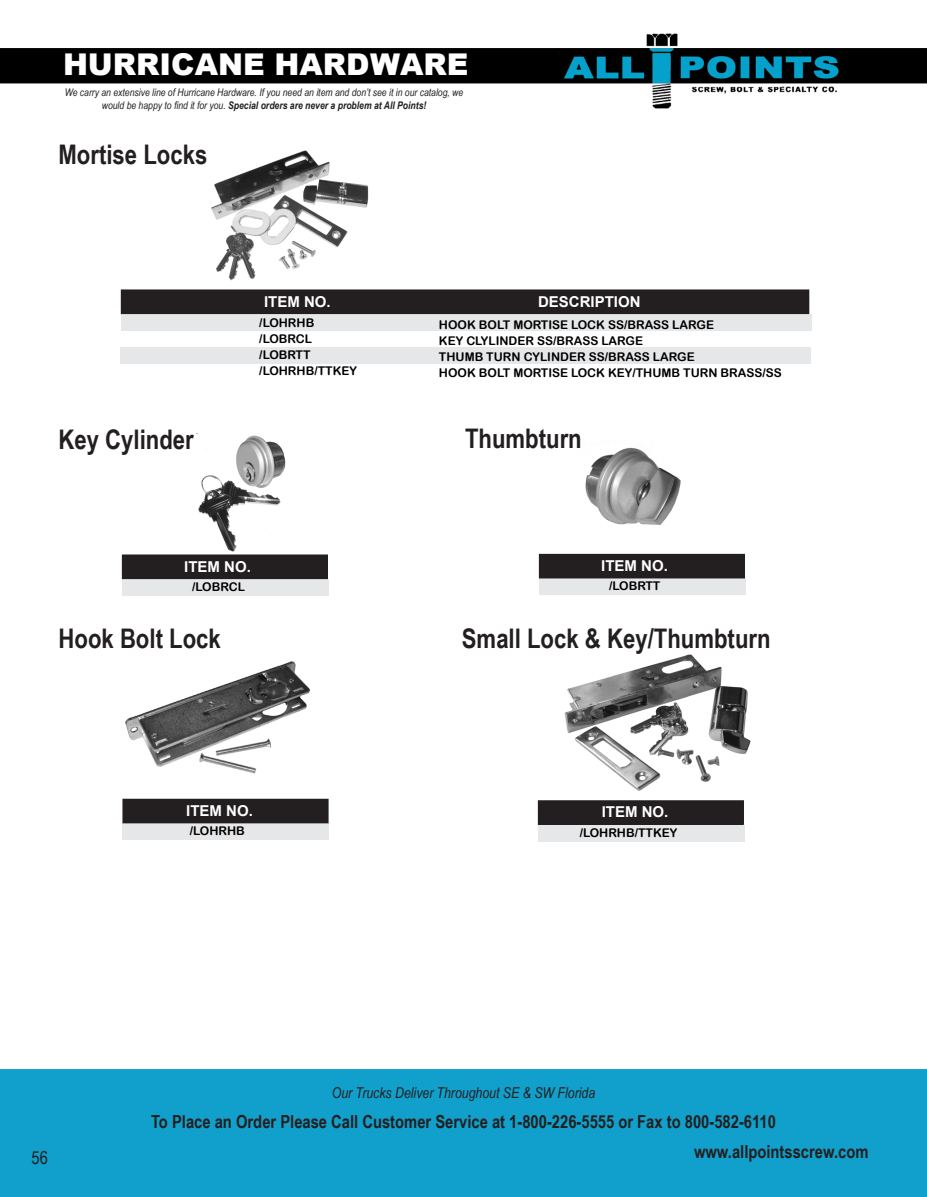
<style>
.page{position:relative;width:927px;height:1197px;background:#fff}
.page>*{position:absolute;margin:0;border:0;box-sizing:border-box;transform-origin:0 0}
.t1{font:900 30px "Arial";color:#fff}
.t2{font:700 27px "Arial Narrow";color:#231f20}
.t3{font:700 18px "Arial Narrow";color:#231f20}
.t4{font:18px "Arial Narrow";color:#231f20}
.t5{font:700 15px "Arial";color:#fff}
.t6{font:italic 15px "Arial Narrow";color:#231f20}
.t7{font:12px "Arial Rounded MT Bold";color:#000}
.t8{font:italic 10.5px/12.6px "Arial Narrow";color:#231f20;text-align:center}
.s1{font-weight:700}
</style>
<div class="page">
<img style="left:0;top:33px;width:927px;height:76px">
<div style="left:0;top:1069px;width:927px;height:128px;background:#11a0cb"></div>
<img style="left:564px;top:654px;width:187px;height:137px">
<img style="left:197px;top:433px;width:89px;height:119px">
<img style="left:585px;top:447px;width:96px;height:78px">
<div style="left:122px;top:579px;width:206px;height:17px;background:#e6e7e9"></div>
<div style="left:123px;top:555px;width:204px;height:23px;background:#231f20"></div>
<div style="left:122px;top:554px;width:206px;height:25px;border:2px solid #231f20"></div>
<img style="left:125px;top:661px;width:185px;height:113px">
<div style="left:122px;top:823px;width:207px;height:17px;background:#e6e7e9"></div>
<div style="left:123px;top:800px;width:205px;height:23px;background:#231f20"></div>
<div style="left:122px;top:799px;width:207px;height:24px;border:2px solid #231f20"></div>
<div style="left:539px;top:579px;width:207px;height:16px;background:#e6e7e9"></div>
<div style="left:540px;top:555px;width:204px;height:23px;background:#231f20"></div>
<div style="left:539px;top:554px;width:206px;height:24px;border:2px solid #231f20"></div>
<div style="left:538px;top:825px;width:206px;height:17px;background:#e6e7e9"></div>
<div style="left:539px;top:801px;width:204px;height:23px;background:#231f20"></div>
<div style="left:538px;top:800px;width:206px;height:25px;border:2px solid #231f20"></div>
<div style="left:121px;top:347px;width:690px;height:17px;background:#e6e7e9"></div>
<div style="left:121px;top:314px;width:690px;height:17px;background:#e6e7e9"></div>
<div style="left:122px;top:290px;width:687px;height:23px;background:#231f20"></div>
<div style="left:121px;top:289px;width:688px;height:25px;border:2px solid #231f20"></div>
<img style="left:211px;top:150px;width:158px;height:131px">
<h1 class="t1" style="left:63px;top:43px;width:407px">HURRICANE HARDWARE</h1>
<p class="t8" style="left:65px;top:86px;width:400px">We carry an extensive line of Hurricane Hardware. If you need an item and don’t see it in our catalog, we would be happy to find it for you. <span class="s1">Special orders are never a problem at All Points!</span></p>
<p class="t2" style="left:58px;top:134px;width:150px">Mortise Locks</p>
<p class="t2" style="left:58px;top:419px;width:137px">Key Cylinder</p>
<p class="t5" style="left:264px;top:291px;width:68px">ITEM NO.</p>
<p class="t5" style="left:538px;top:292px;width:104px">DESCRIPTION</p>
<p class="t7" style="left:259px;top:316px;width:57px">/LOHRHB</p>
<p class="t7" style="left:259px;top:332px;width:54px">/LOBRCL</p>
<p class="t7" style="left:259px;top:348px;width:53px">/LOBRTT</p>
<p class="t7" style="left:259px;top:364px;width:99px">/LOHRHB/TTKEY</p>
<p class="t7" style="left:439px;top:317px;width:277px">HOOK BOLT MORTISE LOCK SS/BRASS LARGE</p>
<p class="t7" style="left:439px;top:333px;width:206px">KEY CLYLINDER SS/BRASS LARGE</p>
<p class="t7" style="left:439px;top:350px;width:257px">THUMB TURN CYLINDER SS/BRASS LARGE</p>
<p class="t7" style="left:439px;top:366px;width:344px">HOOK BOLT MORTISE LOCK KEY/THUMB TURN BRASS/SS</p>
<p class="t2" style="left:465px;top:418px;width:118px">Thumbturn</p>
<p class="t5" style="left:184px;top:557px;width:68px">ITEM NO.</p>
<p class="t7" style="left:192px;top:580px;width:54px">/LOBRCL</p>
<p class="t2" style="left:58px;top:618px;width:164px">Hook Bolt Lock</p>
<p class="t5" style="left:601px;top:556px;width:68px">ITEM NO.</p>
<p class="t7" style="left:609px;top:579px;width:53px">/LOBRTT</p>
<p class="t2" style="left:462px;top:618px;width:310px">Small Lock &amp; Key/Thumbturn</p>
<p class="t5" style="left:186px;top:801px;width:68px">ITEM NO.</p>
<p class="t7" style="left:190px;top:824px;width:57px">/LOHRHB</p>
<p class="t5" style="left:602px;top:802px;width:68px">ITEM NO.</p>
<p class="t7" style="left:580px;top:825px;width:99px">/LOHRHB/TTKEY</p>
<h3 class="t4" style="left:32px;top:1144px;width:18px">56</h3>
<p class="t6" style="left:332px;top:1083px;width:265px">Our Trucks Deliver Throughout SE &amp; SW Florida</p>
<h3 class="t3" style="left:151px;top:1108px;width:626px">To Place an Order Please Call Customer Service at 1-800-226-5555 or Fax to 800-582-6110</h3>
<h3 class="t3" style="left:694px;top:1138px;width:176px">www.allpointsscrew.com</h3>
</div>
